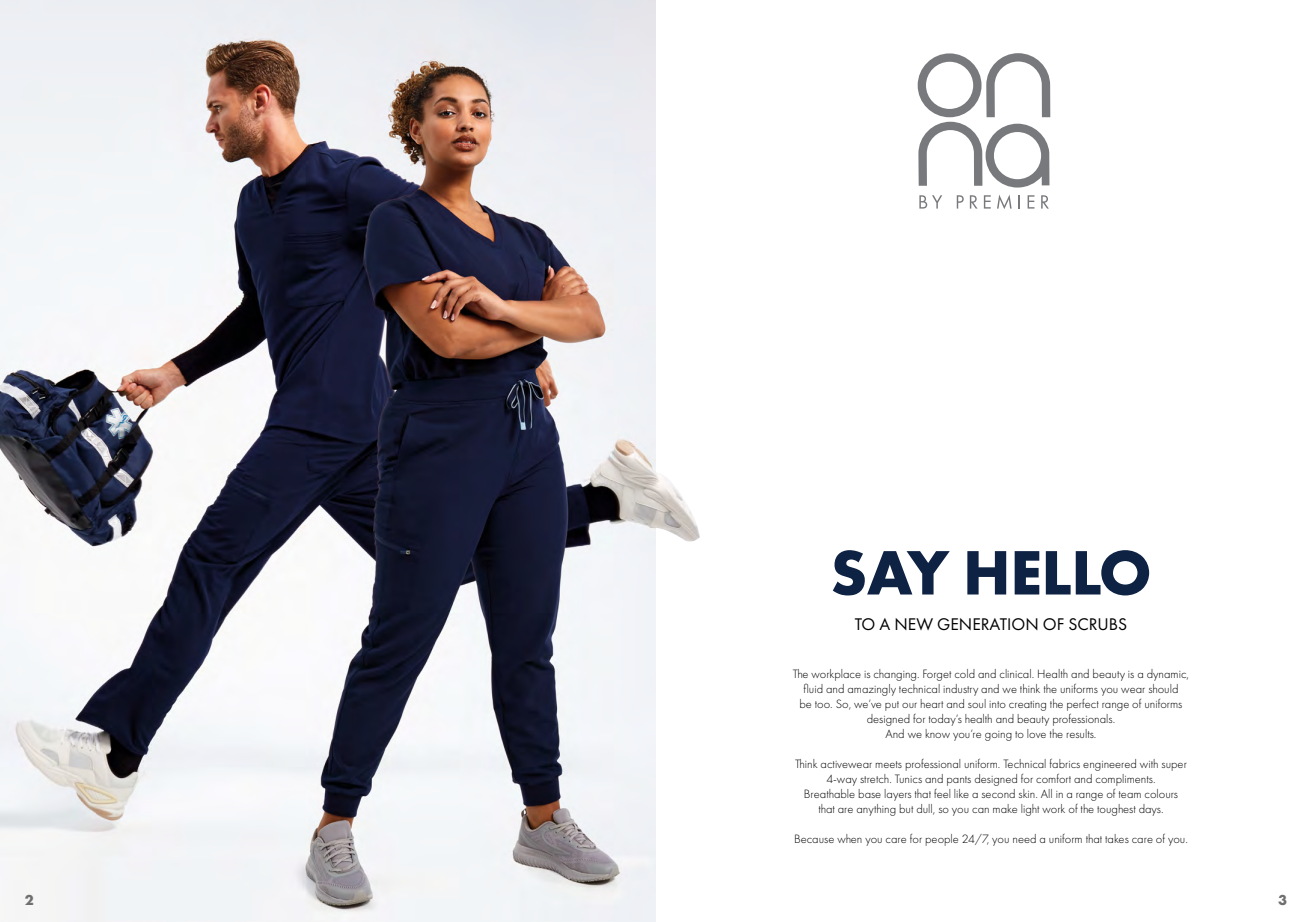
<style>
.page{position:relative;width:1312px;height:922px;background:#fff}
.page>*{position:absolute;margin:0;border:0;box-sizing:border-box;transform-origin:0 0}
.t1{font:700 65px "Futura PT";letter-spacing:-.01em;color:#0e2244}
.t2{font:17.5px "Futura PT";color:#000}
.t3{font:700 15px "Futura PT";color:#706f6f}
.t4{font:300 12.5px/15px "Futura PT";color:#000;text-align:center}
</style>
<div class="page">
<img style="left:0;top:0;width:656px;height:921px">
<svg style="left:917px;top:53px;width:133px;height:134px"></svg>
<svg style="left:919px;top:195px;width:23px;height:13px"></svg>
<svg style="left:956px;top:195px;width:7px;height:13px"></svg>
<svg style="left:969px;top:195px;width:8px;height:13px"></svg>
<svg style="left:983px;top:195px;width:7px;height:13px"></svg>
<svg style="left:997px;top:194px;width:14px;height:15px"></svg>
<svg style="left:1018px;top:195px;width:1px;height:13px"></svg>
<svg style="left:1027px;top:195px;width:7px;height:13px"></svg>
<svg style="left:1041px;top:195px;width:7px;height:13px"></svg>
<img style="left:589px;top:439px;width:111px;height:102px">
<h1 class="t1" style="left:830px;top:530px;width:323px">SAY HELLO</h1>
<h2 class="t2" style="left:854px;top:613px;width:274px">TO A NEW GENERATION OF SCRUBS</h2>
<p class="t4" style="left:792px;top:666px;width:397px">The workplace is changing. Forget cold and clinical. Health and beauty is a dynamic, fluid and amazingly technical industry and we think the uniforms you wear should<br>be too. So, we’ve put our heart and soul into creating the perfect range of uniforms designed for today’s health and beauty professionals.<br>And we know you’re going to love the results.</p>
<p class="t4" style="left:794px;top:756px;width:393px">Think activewear meets professional uniform. Technical fabrics engineered with super 4-way stretch. Tunics and pants designed for comfort and compliments.<br>Breathable base layers that feel like a second skin. All in a range of team colours that are anything but dull, so you can make light work of the toughest days.</p>
<p class="t4" style="left:793px;top:831px;width:395px">Because when you care for people 24/7, you need a uniform that takes care of you.</p>
<p class="t3" style="left:25px;top:890px;width:11px">2</p>
<p class="t3" style="left:1277px;top:890px;width:11px">3</p>
</div>
